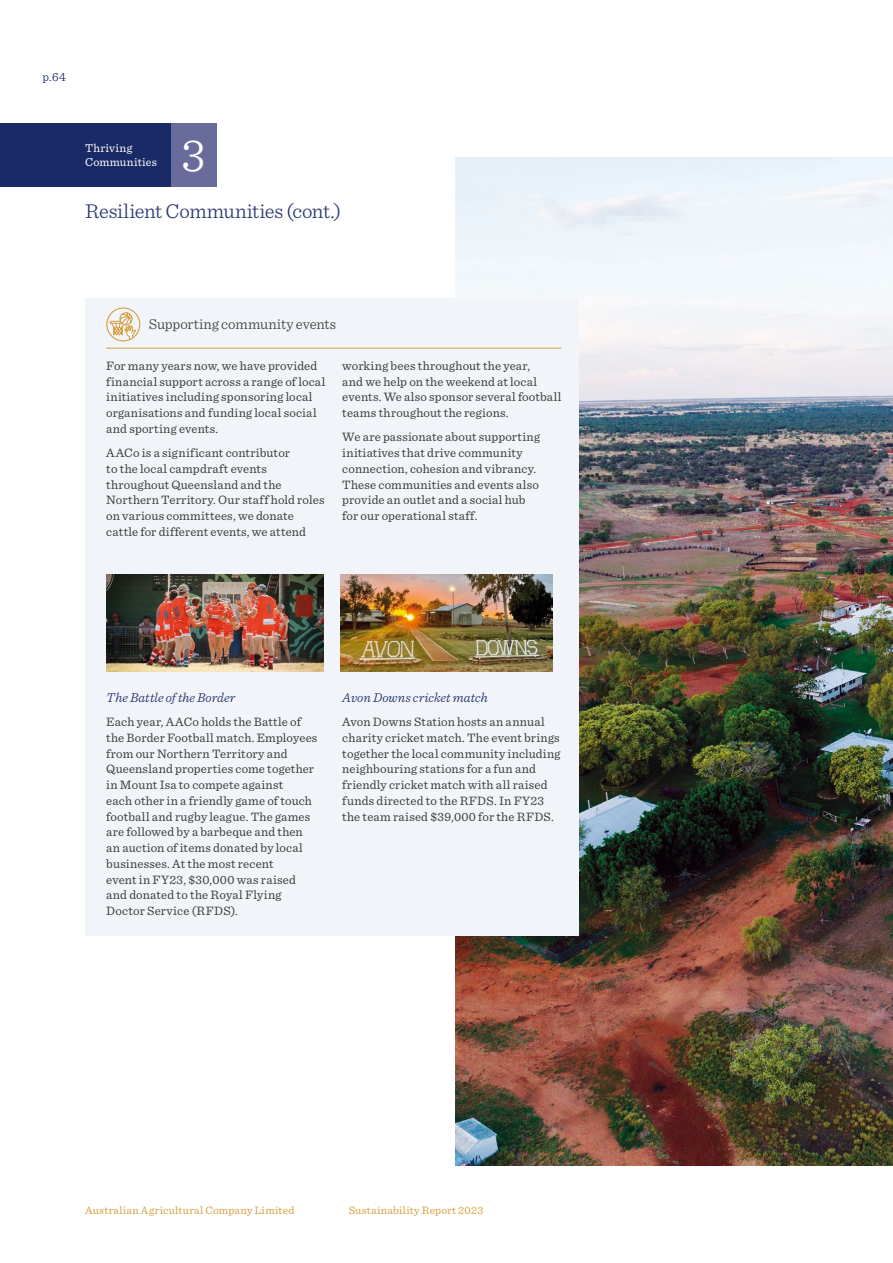
<style>
.page{position:relative;width:893px;height:1263px;background:#fff}
.page>*{position:absolute;margin:0;border:0;box-sizing:border-box;transform-origin:0 0}
.t1{font:300 48px "Sentinel";color:#fff}
.t2{font:300 21px "Sentinel";letter-spacing:-.01em;color:#2c3772}
.t3{font:300 15px "Sentinel";letter-spacing:-.005em;color:#3c3c3b}
.t4{font:italic 300 13.5px "Sentinel";letter-spacing:.01em;color:#192a67}
.t5{font:12.75px/15.8px "Sentinel";letter-spacing:.015em;color:#3c3c3b}
.t6{font:300 12.75px "Sentinel";color:#192a67}
.t7{font:12px/13.5px "Sentinel";letter-spacing:.025em;color:#fff}
.t8{font:11.25px "Sentinel";letter-spacing:.025em;color:#d89f40}
</style>
<div class="page">
<img style="left:455px;top:157px;width:438px;height:1008px">
<div style="left:85px;top:298px;width:493px;height:637px;background:#f1f4f9"></div>
<hr style="left:106px;top:348px;width:455px;height:1px;background:#d89f40">
<svg style="left:110px;top:312px;width:27px;height:28px"></svg>
<div style="left:106px;top:307px;width:34px;height:34px;border:1px solid #d89f40;border-radius:50%"></div>
<div style="left:170px;top:123px;width:47px;height:64px;background:#686b9c"></div>
<div style="left:0;top:123px;width:170px;height:64px;background:#192a67"></div>
<img style="left:106px;top:574px;width:217px;height:98px">
<img style="left:340px;top:574px;width:213px;height:98px">
<p class="t6" style="left:43px;top:67px;width:25px">p.64</p>
<p class="t7" style="left:85px;top:141px;width:73px">Thriving<br>Communities</p>
<h1 class="t1" style="left:181px;top:120px;width:26px">3</h1>
<h2 class="t2" style="left:85px;top:196px;width:258px">Resilient Communities (cont.)</h2>
<p class="t3" style="left:149px;top:313px;width:189px">Supporting community events</p>
<p class="t5" style="left:106px;top:357px;width:220px">For many years now, we have provided financial support across a range of local initiatives including sponsoring local organisations and funding local social and sporting events.</p>
<p class="t5" style="left:106px;top:444px;width:220px">AACo is a significant contributor<br>to the local campdraft events throughout Queensland and the Northern Territory. Our staff hold roles on various committees, we donate cattle for different events, we attend</p>
<p class="t5" style="left:342px;top:357px;width:220px">working bees throughout the year,<br>and we help on the weekend at local events. We also sponsor several football teams throughout the regions.</p>
<p class="t5" style="left:342px;top:429px;width:199px">We are passionate about supporting initiatives that drive community connection, cohesion and vibrancy.<br>These communities and events also provide an outlet and a social hub for our operational staff.</p>
<p class="t4" style="left:106px;top:687px;width:131px">The Battle of the Border</p>
<p class="t5" style="left:106px;top:713px;width:213px">Each year, AACo holds the Battle of the Border Football match. Employees from our Northern Territory and Queensland properties come together in Mount Isa to compete against<br>each other in a friendly game of touch football and rugby league. The games are followed by a barbeque and then an auction of items donated by local businesses. At the most recent<br>event in FY23, $30,000 was raised and donated to the Royal Flying Doctor Service (RFDS).</p>
<p class="t4" style="left:342px;top:687px;width:147px">Avon Downs cricket match</p>
<p class="t5" style="left:342px;top:713px;width:220px">Avon Downs Station hosts an annual charity cricket match. The event brings together the local community including neighbouring stations for a fun and friendly cricket match with all raised funds directed to the RFDS. In FY23 the team raised $39,000 for the RFDS.</p>
<p class="t8" style="left:85px;top:1202px;width:211px">Australian Agricultural Company Limited</p>
<p class="t8" style="left:349px;top:1202px;width:136px">Sustainability Report 2023</p>
</div>
